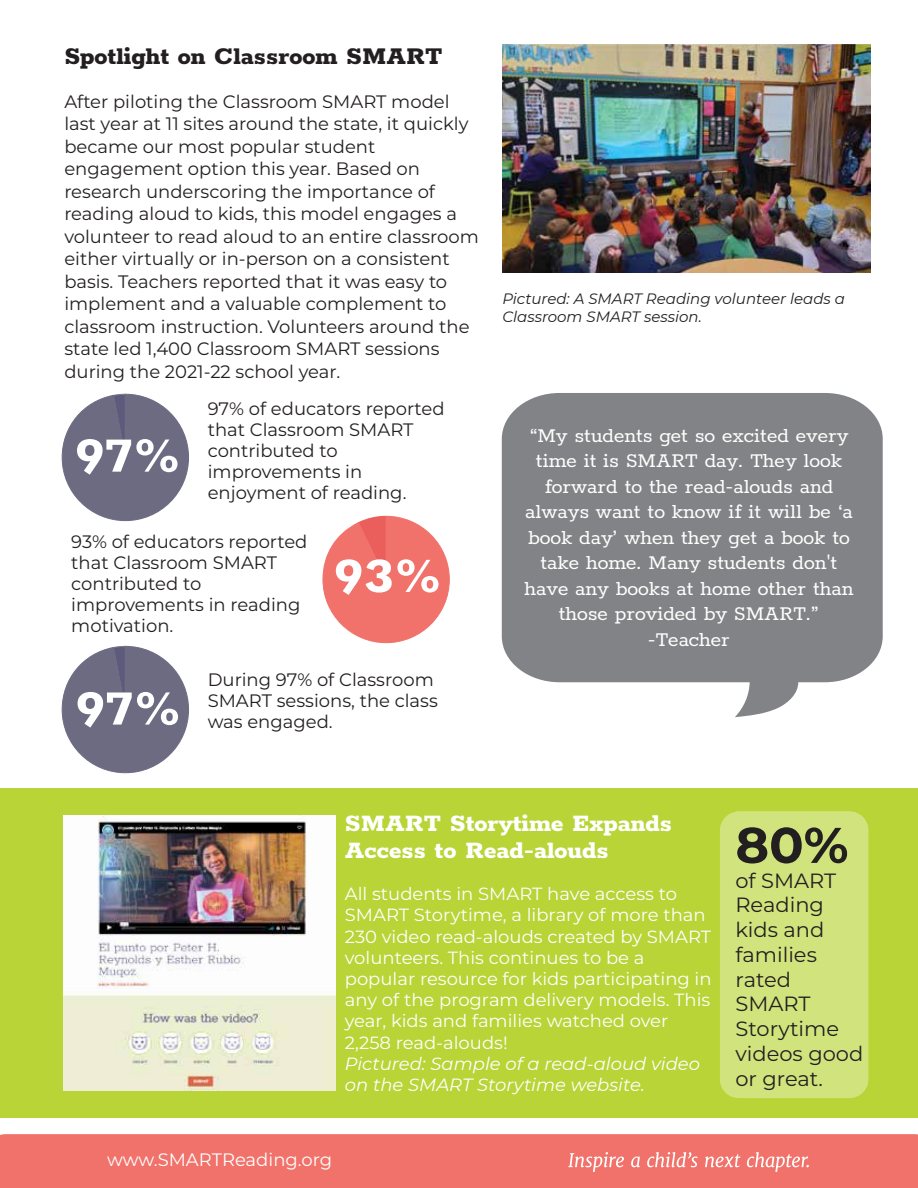
<style>
.page{position:relative;width:918px;height:1188px;background:#fff}
.page>*{position:absolute;margin:0;border:0;box-sizing:border-box;transform-origin:0 0}
.t1{font:800 55.5px "Rokkitt";color:#fff}
.t2{font:700 50.1px "Montserrat";color:#231f20}
.t3{font:800 27px "Rokkitt";color:#231f20}
.t4{font:800 26.55px/26.5px "Rokkitt";color:#fff}
.t5{font:22.5px/25.5px "Rokkitt";color:#fff;text-align:center}
.t6{font:20.55px/24.8px "Montserrat";color:#231f20}
.t7{font:18px/22.5px "Montserrat";color:#231f20}
.t8{font:18px "Montserrat";color:#fff}
.t9{font:17.7px/21.1px "Montserrat";color:#fff}
.t10{font:italic 17.7px/21.1px "Montserrat";color:#fff}
.t11{font:italic 15px/18px "Montserrat";color:#231f20}
</style>
<div class="page">
<div style="left:0;top:1134px;width:918px;height:54px;background:#f1726a"></div>
<svg style="left:568px;top:1152px;width:56px;height:20px"></svg>
<svg style="left:631px;top:1157px;width:9px;height:10px"></svg>
<svg style="left:647px;top:1152px;width:51px;height:15px"></svg>
<svg style="left:705px;top:1154px;width:35px;height:13px"></svg>
<svg style="left:747px;top:1152px;width:62px;height:20px"></svg>
<svg style="left:502px;top:393px;width:381px;height:324px;background:#909193"></svg>
<svg style="left:61px;top:646px;width:128px;height:127px"></svg>
<svg style="left:322px;top:516px;width:128px;height:127px"></svg>
<svg style="left:61px;top:394px;width:128px;height:127px"></svg>
<div style="left:0;top:788px;width:918px;height:329px;background:#b8d437"></div>
<img style="left:64px;top:816px;width:272px;height:274px">
<div style="left:718px;top:812px;width:150px;height:286px;background:#d1e37d;border-radius:19px"></div>
<img style="left:502px;top:45px;width:369px;height:227px">
<h3 class="t3" style="left:64px;top:35px;width:380px">Spotlight on Classroom SMART</h3>
<p class="t7" style="left:64px;top:90px;width:416px">After piloting the Classroom SMART model last year at 11 sites around the state, it quickly became our most popular student engagement option this year. Based on research underscoring the importance of reading aloud to kids, this model engages a volunteer to read aloud to an entire classroom either virtually or in-person on a consistent basis. Teachers reported that it was easy to implement and a valuable complement to classroom instruction. Volunteers around the state led 1,400 Classroom SMART sessions during the 2021-22 school year.</p>
<h1 class="t1" style="left:75px;top:412px;width:107px">97%</h1>
<p class="t7" style="left:208px;top:398px;width:238px;line-height:21px">97% of educators reported that Classroom SMART contributed to improvements in enjoyment of reading.</p>
<p class="t7" style="left:71px;top:530px;width:238px;line-height:21px">93% of educators reported that Classroom SMART contributed to improvements in reading motivation.</p>
<h1 class="t1" style="left:334px;top:533px;width:109px">93%</h1>
<h1 class="t1" style="left:75px;top:665px;width:107px">97%</h1>
<p class="t7" style="left:208px;top:668px;width:232px;line-height:21px">During 97% of Classroom<br>SMART sessions, the class was engaged.</p>
<p class="t11" style="left:502px;top:289px;width:344px">Pictured: A SMART Reading volunteer leads a<br>Classroom SMART session.</p>
<p class="t5" style="left:524px;top:421px;width:330px">“My students get so excited every time it is SMART day. They look forward to the read-alouds and always want to know if it will be ‘a book day’ when they get a book to take home. Many students don't have any books at home other than those provided by SMART.” -Teacher</p>
<h3 class="t4" style="left:345px;top:808px;width:329px">SMART Storytime Expands<br>Access to Read-alouds</h3>
<p class="t9" style="left:345px;top:883px;width:368px">All students in SMART have access to SMART Storytime, a library of more than 230 video read-alouds created by SMART volunteers. This continues to be a popular resource for kids participating in any of the program delivery models. This year, kids and families watched over 2,258 read-alouds!</p>
<p class="t10" style="left:345px;top:1052px;width:357px">Pictured: Sample of a read-aloud video on the SMART Storytime website.</p>
<p class="t8" style="left:107px;top:1147px;width:227px">www.SMARTReading.org</p>
<h2 class="t2" style="left:735px;top:809px;width:115px">80%</h2>
<p class="t6" style="left:735px;top:867px;width:129px">of SMART<br>Reading kids and families rated<br>SMART<br>Storytime videos good or great.</p>
</div>
